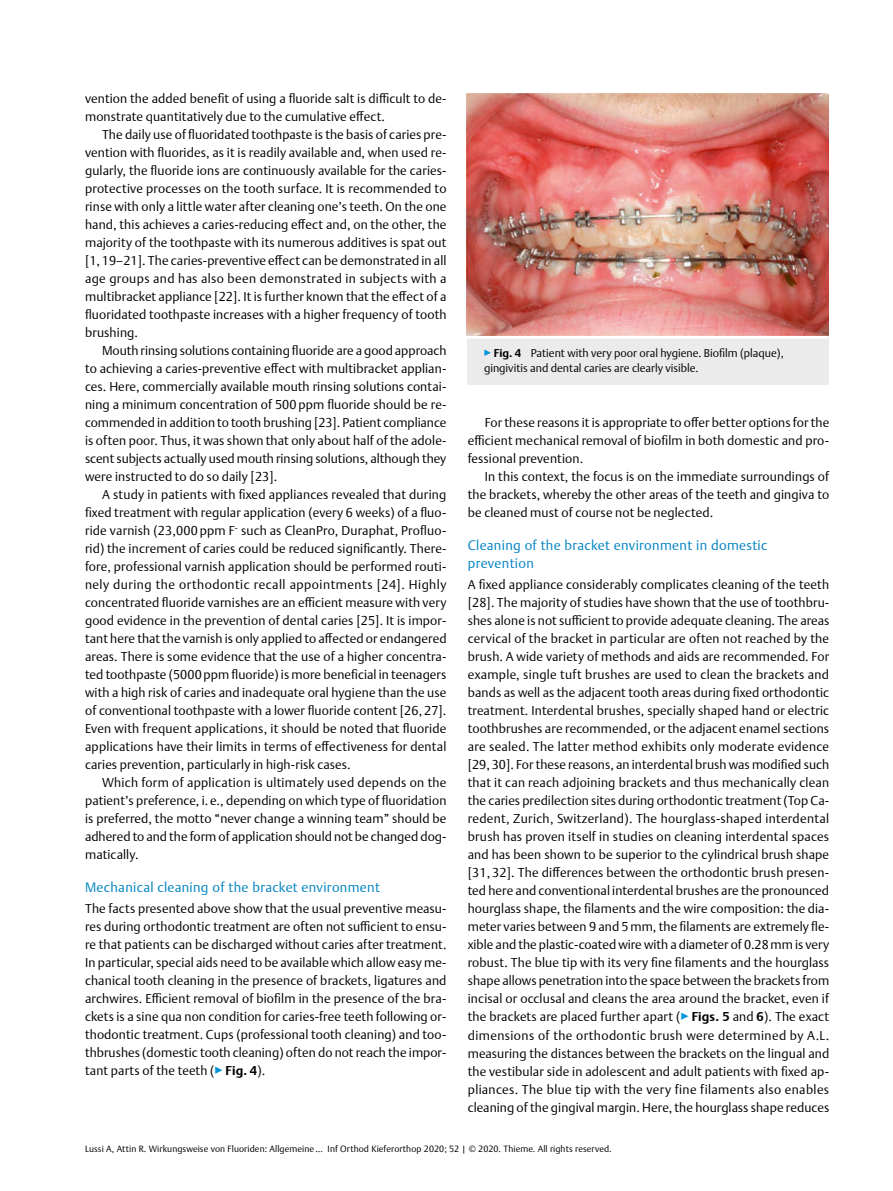
<style>
.page{position:relative;width:893px;height:1191px;background:#fff}
.page>*{position:absolute;margin:0;border:0;box-sizing:border-box;transform-origin:0 0}
.t1{font:300 13.5px/18px "Thieme Argo 2011";letter-spacing:.025em;color:#0083c2}
.t2{font:300 12.75px/18px "Thieme Argo 2011";letter-spacing:.01em;color:#000;text-align:justify}
.t3{font:300 11.25px/15px "Thieme Argo 2011";color:#000}
.t4{font:300 9px "Thieme Argo 2011";letter-spacing:.01em;color:#000}
.s1{color:#0095da}
.s2{font-weight:700}
</style>
<div class="page">
<div style="left:467px;top:335px;width:361px;height:49px;background:#ebebec"></div>
<hr style="left:467px;top:335px;width:361px;height:3px;background:#fff">
<img style="left:467px;top:94px;width:361px;height:241px">
<p class="t2" style="left:85px;top:89px;width:363px">vention the added benefit of using a fluoride salt is difficult to de&shy;monstrate quantitatively due to the cumulative effect.</p>
<p class="t2" style="left:85px;top:125px;width:363px;text-indent:17px">The daily use of fluoridated toothpaste is the basis of caries pre&shy;vention with fluorides, as it is readily available and, when used re&shy;gularly, the fluoride ions are continuously available for the caries&shy;protective processes on the tooth surface. It is recommended to rinse with only a little water after cleaning one’s teeth. On the one hand, this achieves a caries-reducing effect and, on the other, the majority of the toothpaste with its numerous additives is spat out [1,19–21]. The caries-preventive effect can be demonstrated in all age groups and has also been demonstrated in subjects with a multibracket appliance [22]. It is further known that the effect of a fluoridated toothpaste increases with a higher frequency of tooth brushing.</p>
<p class="t2" style="left:85px;top:341px;width:363px;text-indent:17px">Mouth rinsing solutions containing fluoride are a good approach to achieving a caries-preventive effect with multibracket applian&shy;ces. Here, commercially available mouth rinsing solutions contai&shy;ning a minimum concentration of 500 ppm fluoride should be re&shy;commended in addition to tooth brushing [23]. Patient compliance is often poor. Thus, it was shown that only about half of the adole&shy;scent subjects actually used mouth rinsing solutions, although they were instructed to do so daily [23].</p>
<p class="t2" style="left:85px;top:485px;width:363px;text-indent:17px">A study in patients with fixed appliances revealed that during fixed treatment with regular application (every 6 weeks) of a fluo&shy;ride varnish (23,000 ppm F<sup>-</sup> such as CleanPro, Duraphat, Profluo&shy;rid) the increment of caries could be reduced significantly. There&shy;fore, professional varnish application should be performed routi&shy;nely during the orthodontic recall appointments [24]. Highly concentrated fluoride varnishes are an efficient measure with very good evidence in the prevention of dental caries [25]. It is impor&shy;tant here that the varnish is only applied to affected or endangered areas. There is some evidence that the use of a higher concentra&shy;ted toothpaste (5000ppm fluoride) is more beneficial in teenagers with a high risk of caries and inadequate oral hygiene than the use of conventional toothpaste with a lower fluoride content [26, 27].<br>Even with frequent applications, it should be noted that fluoride applications have their limits in terms of effectiveness for dental caries prevention, particularly in high-risk cases.</p>
<p class="t2" style="left:85px;top:773px;width:363px;text-indent:17px">Which form of application is ultimately used depends on the patient’s preference, i. e., depending on which type of fluoridation is preferred, the motto “never change a winning team” should be adhered to and the form of application should not be changed dog&shy;matically.</p>
<p class="t1" style="left:85px;top:878px;width:296px">Mechanical cleaning of the bracket environment</p>
<p class="t2" style="left:85px;top:899px;width:363px">The facts presented above show that the usual preventive measu&shy;res during orthodontic treatment are often not sufficient to ensu&shy;re that patients can be discharged without caries after treatment.<br>In particular, special aids need to be available which allow easy me&shy;chanical tooth cleaning in the presence of brackets, ligatures and archwires. Efficient removal of biofilm in the presence of the bra&shy;ckets is a sine qua non condition for caries-free teeth following or&shy;thodontic treatment. Cups (professional tooth cleaning) and too&shy;thbrushes (domestic tooth cleaning) often do not reach the impor&shy;tant parts of the teeth (<span class="s1">▶</span><span class="s2">Fig. 4</span>).</p>
<p class="t3" style="left:484px;top:345px;width:301px"><span class="s1">▶</span><span class="s2">Fig. 4</span> Patient with very poor oral hygiene. Biofilm (plaque), gingivitis and dental caries are clearly visible.</p>
<p class="t2" style="left:468px;top:413px;width:363px;text-indent:17px">For these reasons it is appropriate to offer better options for the efficient mechanical removal of biofilm in both domestic and pro&shy;fessional prevention.</p>
<p class="t2" style="left:468px;top:467px;width:363px;text-indent:17px">In this context, the focus is on the immediate surroundings of the brackets, whereby the other areas of the teeth and gingiva to be cleaned must of course not be neglected.</p>
<p class="t1" style="left:468px;top:536px;width:301px">Cleaning of the bracket environment in domestic prevention</p>
<p class="t2" style="left:468px;top:575px;width:363px">A fixed appliance considerably complicates cleaning of the teeth [28]. The majority of studies have shown that the use of toothbru&shy;shes alone is not sufficient to provide adequate cleaning. The areas cervical of the bracket in particular are often not reached by the brush. A wide variety of methods and aids are recommended. For example, single tuft brushes are used to clean the brackets and bands as well as the adjacent tooth areas during fixed orthodontic treatment. Interdental brushes, specially shaped hand or electric toothbrushes are recommended, or the adjacent enamel sections are sealed. The latter method exhibits only moderate evidence [29,30]. For these reasons, an interdental brush was modified such that it can reach adjoining brackets and thus mechanically clean the caries predilection sites during orthodontic treatment (Top Ca&shy;redent, Zurich, Switzerland). The hourglass-shaped interdental brush has proven itself in studies on cleaning interdental spaces and has been shown to be superior to the cylindrical brush shape [31, 32]. The differences between the orthodontic brush presen&shy;ted here and conventional interdental brushes are the pronounced hourglass shape, the filaments and the wire composition: the dia&shy;meter varies between 9 and 5mm, the filaments are extremely fle&shy;xible and the plastic-coated wire with a diameter of 0.28mm is very robust. The blue tip with its very fine filaments and the hourglass shape allows penetration into the space between the brackets from incisal or occlusal and cleans the area around the bracket, even if the brackets are placed further apart (<span class="s1">▶</span><span class="s2">Figs. 5</span> and <span class="s2">6</span>). The exact dimensions of the orthodontic brush were determined by A.L. measuring the distances between the brackets on the lingual and the vestibular side in adolescent and adult patients with fixed ap&shy;pliances. The blue tip with the very fine filaments also enables cleaning of the gingival margin. Here, the hourglass shape reduces</p>
<p class="t4" style="left:85px;top:1143px;width:528px">Lussi A, Attin R. Wirkungsweise von Fluoriden: Allgemeine … Inf Orthod Kieferorthop 2020; 52 | © 2020. Thieme. All rights reserved.</p>
</div>
